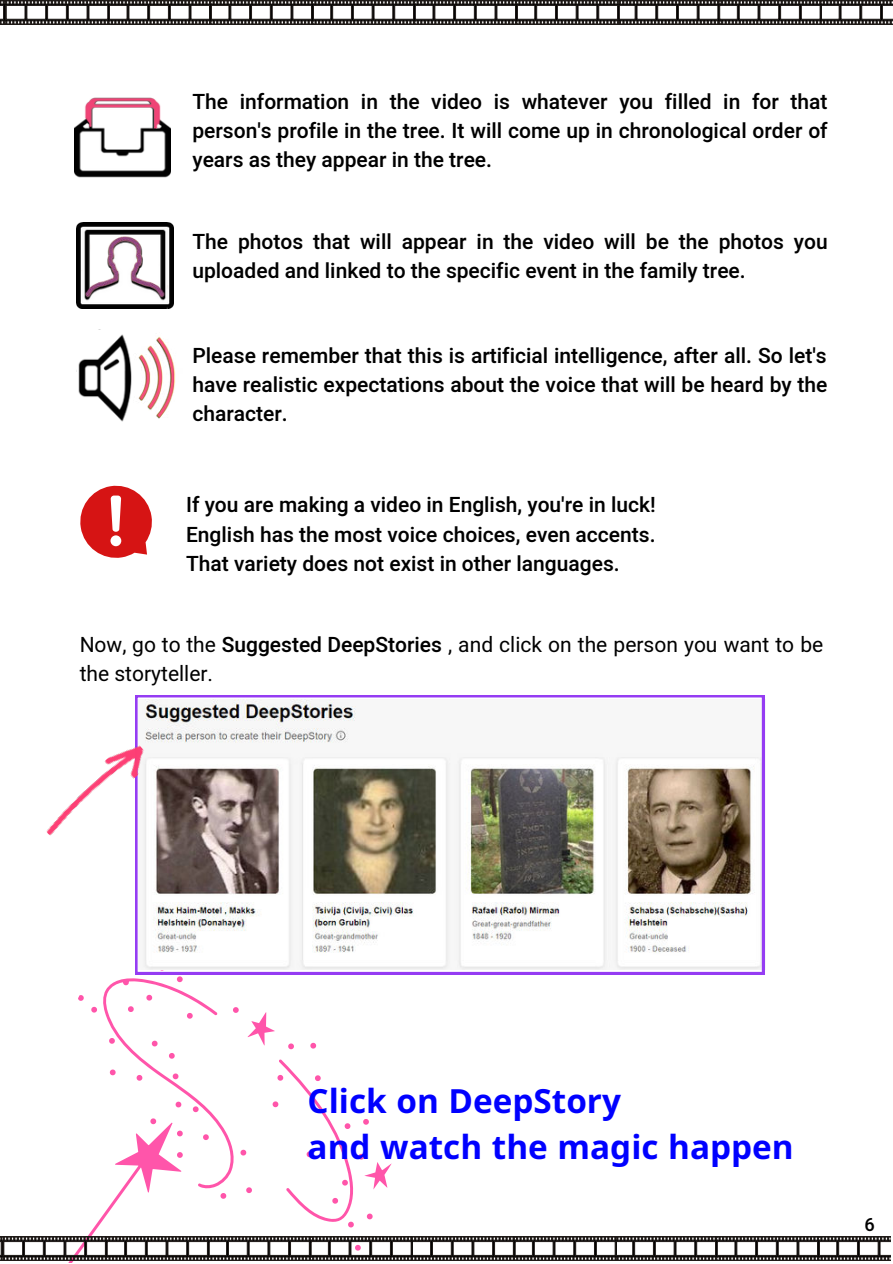
<style>
.page{position:relative;width:893px;height:1264px;background:#fff}
.page>*{position:absolute;margin:0;border:0;box-sizing:border-box;transform-origin:0 0}
.t1{font:700 33.3px/46px "Noto Sans";color:#00f}
.t2{font:500 21px/29.2px "Heebo";color:#000;text-align:justify}
.t3{font:21px/29.2px "Heebo";color:#000}
.t4{font:500 18.15px "Heebo";color:#000}
.s1{font-weight:500}
</style>
<div class="page">
<svg style="left:80px;top:485px;width:72px;height:73px"></svg>
<div style="left:110px;top:535px;width:11px;height:11px;background:#fff;border-radius:50%"></div>
<svg style="left:59px;top:974px;width:333px;height:288px"></svg>
<svg style="left:0;top:0;width:892px;height:25px"></svg>
<svg style="left:0;top:1236px;width:890px;height:24px"></svg>
<img style="left:135px;top:695px;width:629px;height:279px">
<img style="left:46px;top:736px;width:107px;height:110px">
<img style="left:74px;top:120px;width:97px;height:58px">
<img style="left:83px;top:97px;width:82px;height:38px">
<img style="left:76px;top:222px;width:98px;height:87px">
<img style="left:78px;top:329px;width:83px;height:93px">
<img style="left:133px;top:333px;width:43px;height:84px">
<p class="t2" style="left:192px;top:87px;width:636px">The information in the video is whatever you filled in for that person's profile in the tree. It will come up in chronological order of years as they appear in the tree.</p>
<p class="t2" style="left:192px;top:227px;width:636px">The photos that will appear in the video will be the photos you uploaded and linked to the specific event in the family tree.</p>
<p class="t2" style="left:192px;top:341px;width:636px">Please remember that this is artificial intelligence, after all. So let's have realistic expectations about the voice that will be heard by the character.</p>
<p class="t2" style="left:186px;top:490px;width:471px">If you are making a video in English, you're in luck!<br>English has the most voice choices, even accents.<br>That variety does not exist in other languages.</p>
<p class="t3" style="left:80px;top:630px;width:745px">Now, go to the <span class="s1">Suggested DeepStories</span> , and click on the person you want to be the storyteller.</p>
<h1 class="t1" style="left:307px;top:1078px;width:487px">Click on DeepStory<br>and watch the magic happen</h1>
<p class="t4" style="left:864px;top:1212px;width:12px">6</p>
</div>
